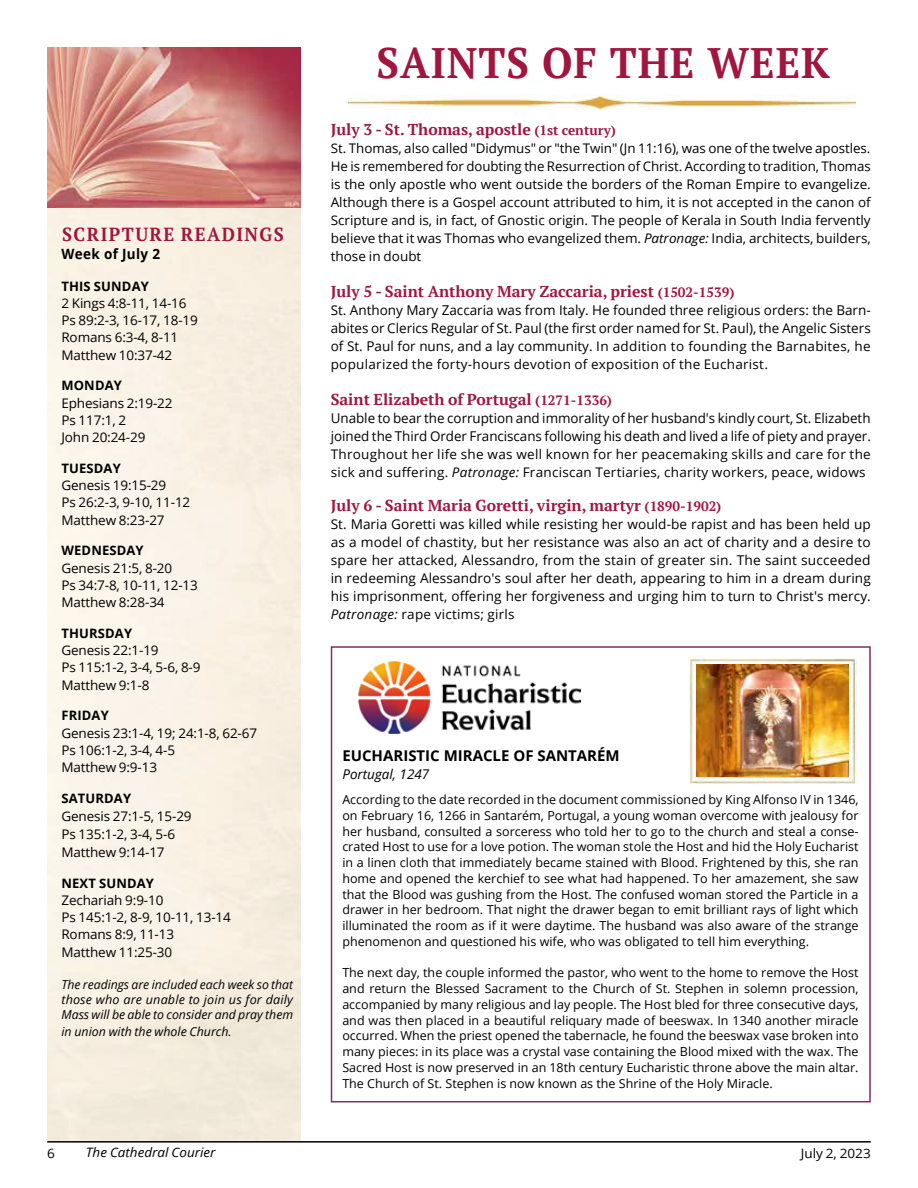
<style>
.page{position:relative;width:918px;height:1188px;background:#fff}
.page>*{position:absolute;margin:0;border:0;box-sizing:border-box;transform-origin:0 0}
.t1{font:700 42.6px "PT Serif";letter-spacing:.025em;color:#a0163e;scale:.95 1}
.t2{font:700 18.9px "PT Serif";letter-spacing:.08em;color:#a0163e;scale:.95 1}
.t3{font:700 15.75px "PT Serif";color:#a0163e}
.t4{font:700 14.85px "Open Sans";color:#000}
.t5{font:700 14.1px "Open Sans";letter-spacing:.025em;color:#000;scale:.95 1}
.t6{font:13.5px/18px "Open Sans";color:#000}
.t7{font:italic 13.35px "Open Sans";color:#000}
.t8{font:13.2px/17.2px "Open Sans";color:#000}
.t9{font:13.2px/18px "Open Sans";letter-spacing:.02em;color:#000}
.t10{font:700 12.9px "Open Sans";letter-spacing:.01em;color:#000}
.t11{font:italic 12.9px "Open Sans";color:#000;scale:1.04 1}
.t12{font:12.9px "Open Sans";color:#000;scale:1.04 1}
.t13{font:12.45px/15.8px "Open Sans";color:#000;text-align:justify}
.t14{font:italic 12.3px/15px "Open Sans";color:#000;text-align:justify}
.s1{font-size:13.5px}
.s2{font-style:italic}
</style>
<div class="page">
<hr style="left:47px;top:1141px;width:824px;height:2px;background:#000">
<img style="left:47px;top:207px;width:253px;height:934px">
<img style="left:47px;top:47px;width:253px;height:160px">
<img style="left:349px;top:94px;width:507px;height:15px">
<div style="left:331px;top:646px;width:540px;height:456px;border:2px solid #812e60"></div>
<img style="left:359px;top:661px;width:221px;height:72px">
<img style="left:689px;top:657px;width:168px;height:127px">
<img style="left:697px;top:665px;width:151px;height:112px">
<h2 class="t2" style="left:62px;top:222px;width:235px">SCRIPTURE READINGS</h2>
<p class="t5" style="left:61px;top:244px;width:105px">Week of July 2</p>
<p class="t10" style="left:61px;top:277px;width:89px">THIS SUNDAY</p>
<p class="t8" style="left:61px;top:294px;width:138px">2 Kings 4:8-11, 14-16<br>Ps 89:2-3, 16-17, 18-19<br>Romans 6:3-4, 8-11<br>Matthew 10:37-42</p>
<p class="t10" style="left:61px;top:377px;width:62px">MONDAY</p>
<p class="t8" style="left:61px;top:394px;width:113px">Ephesians 2:19-22<br>Ps 117:1, 2<br>John 20:24-29</p>
<p class="t10" style="left:61px;top:459px;width:61px">TUESDAY</p>
<p class="t8" style="left:61px;top:476px;width:130px">Genesis 19:15-29<br>Ps 26:2-3, 9-10, 11-12<br>Matthew 8:23-27</p>
<p class="t10" style="left:61px;top:542px;width:84px">WEDNESDAY</p>
<p class="t8" style="left:61px;top:559px;width:138px">Genesis 21:5, 8-20<br>Ps 34:7-8, 10-11, 12-13<br>Matthew 8:28-34</p>
<p class="t10" style="left:61px;top:624px;width:72px">THURSDAY</p>
<p class="t8" style="left:61px;top:641px;width:141px">Genesis 22:1-19<br>Ps 115:1-2, 3-4, 5-6, 8-9<br>Matthew 9:1-8</p>
<p class="t10" style="left:61px;top:707px;width:49px">FRIDAY</p>
<p class="t8" style="left:61px;top:724px;width:197px">Genesis 23:1-4, 19; 24:1-8, 62-67<br>Ps 106:1-2, 3-4, 4-5<br>Matthew 9:9-13</p>
<p class="t10" style="left:61px;top:789px;width:71px">SATURDAY</p>
<p class="t8" style="left:61px;top:807px;width:132px;line-height:18px">Genesis 27:1-5, 15-29<br>Ps 135:1-2, 3-4, 5-6<br>Matthew 9:14-17</p>
<p class="t10" style="left:61px;top:874px;width:94px">NEXT SUNDAY</p>
<p class="t8" style="left:61px;top:891px;width:171px">Zechariah 9:9-10<br>Ps 145:1-2, 8-9, 10-11, 13-14<br>Romans 8:9, 11-13<br>Matthew 11:25-30</p>
<p class="t14" style="left:61px;top:977px;width:233px">The readings are included each week so that those who are unable to join us for daily Mass will be able to consider and pray them</p>
<p class="t14" style="left:61px;top:1023px;width:172px">in union with the whole Church.</p>
<h1 class="t1" style="left:377px;top:35px;width:479px">SAINTS OF THE WEEK</h1>
<p class="t3" style="left:331px;top:119px;width:287px">July 3 - St. Thomas, apostle <span class="s1">(1st century)</span></p>
<p class="t8" style="left:331px;top:139px;width:542px;line-height:18px;text-align:justify">St. Thomas, also called "Didymus" or "the Twin" (Jn 11:16), was one of the twelve apostles.<br>He is remembered for doubting the Resurrection of Christ. According to tradition, Thomas is the only apostle who went outside the borders of the Roman Empire to evangelize.<br>Although there is a Gospel account attributed to him, it is not accepted in the canon of Scripture and is, in fact, of Gnostic origin. The people of Kerala in South India fervently believe that it was Thomas who evangelized them. <span class="s2">Patronage:</span> India, architects, builders, those in doubt</p>
<p class="t3" style="left:331px;top:281px;width:405px">July 5 - Saint Anthony Mary Zaccaria, priest <span class="s1">(1502-1539)</span></p>
<p class="t6" style="left:331px;top:301px;width:542px">St. Anthony Mary Zaccaria was from Italy. He founded three religious orders: the Barn&shy;abites or Clerics Regular of St. Paul (the first order named for St. Paul), the Angelic Sisters</p>
<p class="t9" style="left:331px;top:337px;width:542px"><span class="s1">of St. Paul for nuns, and a lay community.</span> In addition to founding the Barnabites, he popularized the forty-hours devotion of exposition of the Eucharist.</p>
<p class="t3" style="left:331px;top:389px;width:283px">Saint Elizabeth of Portugal <span class="s1">(1271-1336)</span></p>
<p class="t6" style="left:331px;top:409px;width:542px">Unable to bear the corruption and immorality of her husband's kindly court, St. Elizabeth joined the Third Order Franciscans following his death and lived a life of piety and prayer.</p>
<p class="t9" style="left:331px;top:445px;width:542px">Throughout her life she was well known for her peacemaking skills and care for the sick and suffering. <span class="s2">Patronage:</span> Franciscan Tertiaries, charity workers, peace, widows</p>
<p class="t3" style="left:331px;top:495px;width:392px">July 6 - Saint Maria Goretti, virgin, martyr <span class="s1">(1890-1902)</span></p>
<p class="t6" style="left:331px;top:515px;width:542px;text-align:justify">St. Maria Goretti was killed while resisting her would-be rapist and has been held up as a model of chastity, but her resistance was also an act of charity and a desire to spare her attacked, Alessandro, from the stain of greater sin. The saint succeeded in redeeming Alessandro's soul after her death, appearing to him in a dream during his imprisonment, offering her forgiveness and urging him to turn to Christ's mercy.</p>
<p class="t9" style="left:331px;top:605px;width:186px"><span class="s2">Patronage:</span> rape victims; girls</p>
<p class="t4" style="left:342px;top:746px;width:279px">EUCHARISTIC MIRACLE OF SANTARÉM</p>
<p class="t7" style="left:342px;top:765px;width:89px">Portugal, 1247</p>
<p class="t13" style="left:342px;top:791px;width:518px">According to the date recorded in the document commissioned by King Alfonso IV in 1346, on February 16, 1266 in Santarém, Portugal, a young woman overcome with jealousy for her husband, consulted a sorceress who told her to go to the church and steal a conse&shy;crated Host to use for a love potion. The woman stole the Host and hid the Holy Eucharist in a linen cloth that immediately became stained with Blood. Frightened by this, she ran home and opened the kerchief to see what had happened. To her amazement, she saw that the Blood was gushing from the Host. The confused woman stored the Particle in a drawer in her bedroom. That night the drawer began to emit brilliant rays of light which illuminated the room as if it were daytime. The husband was also aware of the strange phenomenon and questioned his wife, who was obligated to tell him everything.</p>
<p class="t13" style="left:342px;top:965px;width:518px">The next day, the couple informed the pastor, who went to the home to remove the Host and return the Blessed Sacrament to the Church of St. Stephen in solemn procession, accompanied by many religious and lay people. The Host bled for three consecutive days, and was then placed in a beautiful reliquary made of beeswax. In 1340 another miracle occurred. When the priest opened the tabernacle, he found the beeswax vase broken into many pieces: in its place was a crystal vase containing the Blood mixed with the wax. The Sacred Host is now preserved in an 18th century Eucharistic throne above the main altar.<br>The Church of St. Stephen is now known as the Shrine of the Holy Miracle.</p>
<p class="t12" style="left:47px;top:1144px;width:9px">6</p>
<p class="t11" style="left:86px;top:1143px;width:126px">The Cathedral Courier</p>
<p class="t12" style="left:801px;top:1144px;width:69px">July 2, 2023</p>
</div>
